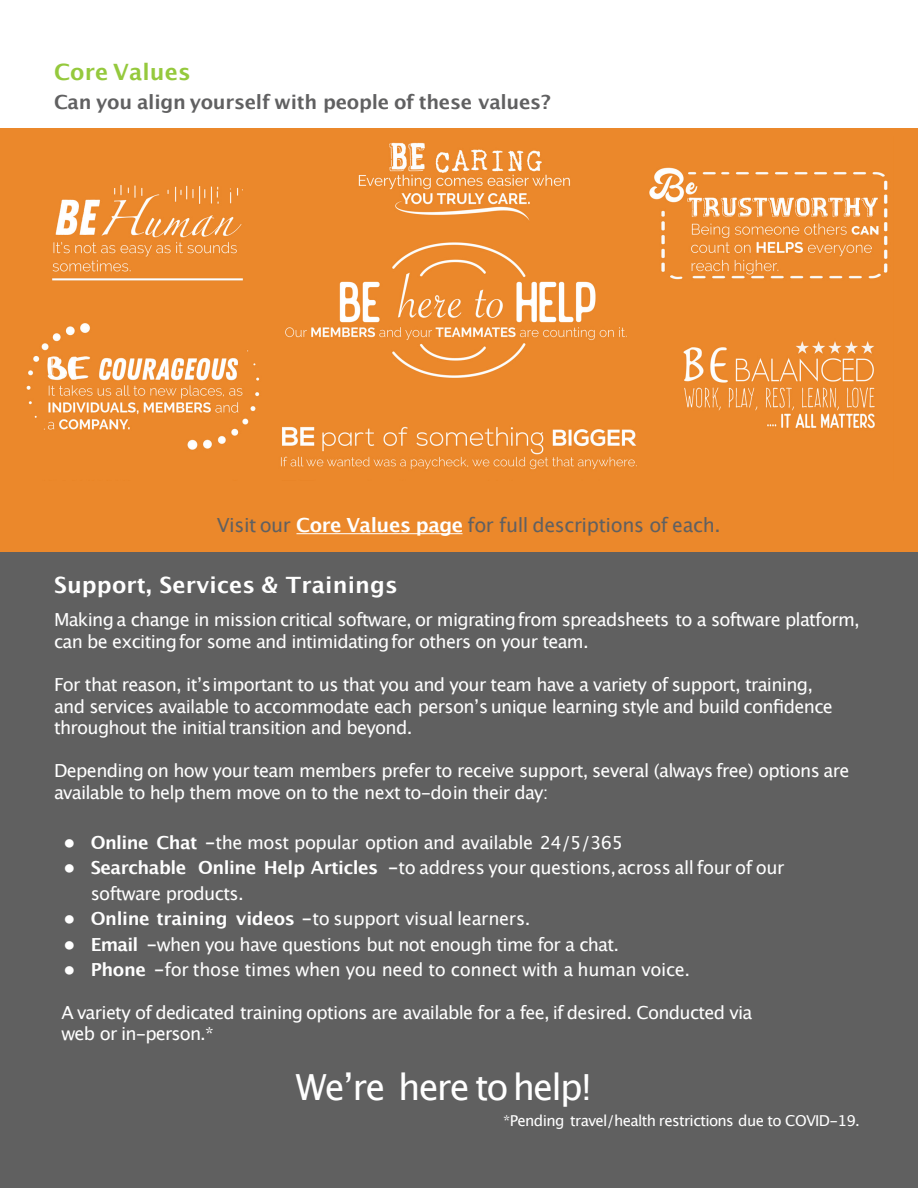
<style>
.page{position:relative;width:918px;height:1188px;background:#fff}
.page>*{position:absolute;margin:0;border:0;box-sizing:border-box;transform-origin:0 0}
.t1{font:36px "Lucida Grande";letter-spacing:-.05em;color:#fff}
.t2{font:700 22.5px "Lucida Grande";letter-spacing:.005em;color:#fff}
.t3{font:700 22.5px "Lucida Grande";letter-spacing:.005em;color:#95c93d}
.t4{font:19.5px "Lucida Grande";letter-spacing:-.02em;color:#606061}
.t5{font:700 19.5px "Lucida Grande";letter-spacing:-.015em;color:#606061}
.t6{font:18px/21.6px "Lucida Grande";letter-spacing:-.04em;color:#fff}
.t7{font:18px "Lucida Grande";letter-spacing:-.02em;color:#fff}
.t8{font:18px "Lucida Grande";letter-spacing:-.015em;color:#fff}
.t9{font:15px "Lucida Grande";letter-spacing:-.04em;color:#fff}
.s1{font-weight:700;color:#fff}
.s2{font-weight:700}
</style>
<div class="page">
<div style="left:0;top:552px;width:918px;height:636px;background:#606060"></div>
<div style="left:0;top:129px;width:918px;height:423px;background:#eb882b"></div>
<img style="left:26px;top:142px;width:862px;height:328px">
<hr style="left:296px;top:533px;width:167px;height:1px;background:#fff">
<p class="t3" style="left:54px;top:62px;width:138px">Core Values</p>
<p class="t5" style="left:54px;top:94px;width:498px">Can you align yourself with people of these values?</p>
<p class="t4" style="left:217px;top:517px;width:505px">Visit our <span class="s1">Core Values page</span> for full descriptions of each.</p>
<p class="t2" style="left:54px;top:575px;width:345px">Support, Services &amp; Trainings</p>
<p class="t6" style="left:54px;top:610px;width:807px">Making a change in mission critical software, or migratingfrom spreadsheets to a software platform, can be excitingfor some and intimidatingfor others on your team.</p>
<p class="t6" style="left:54px;top:675px;width:780px">For that reason, itʼsimportant to us that you and your team have a variety of support, training, and services available to accommodate each personʼs unique learning style and build confidence throughout the initial transition and beyond.</p>
<p class="t6" style="left:54px;top:761px;width:797px">Depending on how your team members prefer to receive support, several (always free) options are available to help them move on to the next to-doin their day:</p>
<p class="t6" style="left:64px;top:833px;width:561px"><span class="s2">• Online Chat -</span>the most popular option and available 24/5/365</p>
<p class="t6" style="left:91px;top:856px;width:695px;line-height:25.5px;text-indent:-27px"><span class="s2">• Searchable Online Help Articles -</span>to address your questions,across all four of our software products.</p>
<p class="t8" style="left:64px;top:911px;width:468px"><span class="s2">• Online training videos -</span>to support visual learners.</p>
<p class="t6" style="left:64px;top:935px;width:557px"><span class="s2">• Email -</span>when you have questions but not enough time for a chat.</p>
<p class="t7" style="left:64px;top:962px;width:628px"><span class="s2">• Phone -</span>for those times when you need to connect with a human voice.</p>
<p class="t6" style="left:62px;top:1003px;width:692px">A variety of dedicated training options are available for a fee, if desired. Conducted via web or in-person.*</p>
<h1 class="t1" style="left:296px;top:1072px;width:298px">Weʼre here to help!</h1>
<p class="t9" style="left:503px;top:1114px;width:358px">*Pending travel/health restrictions due to COVID-19.</p>
</div>
